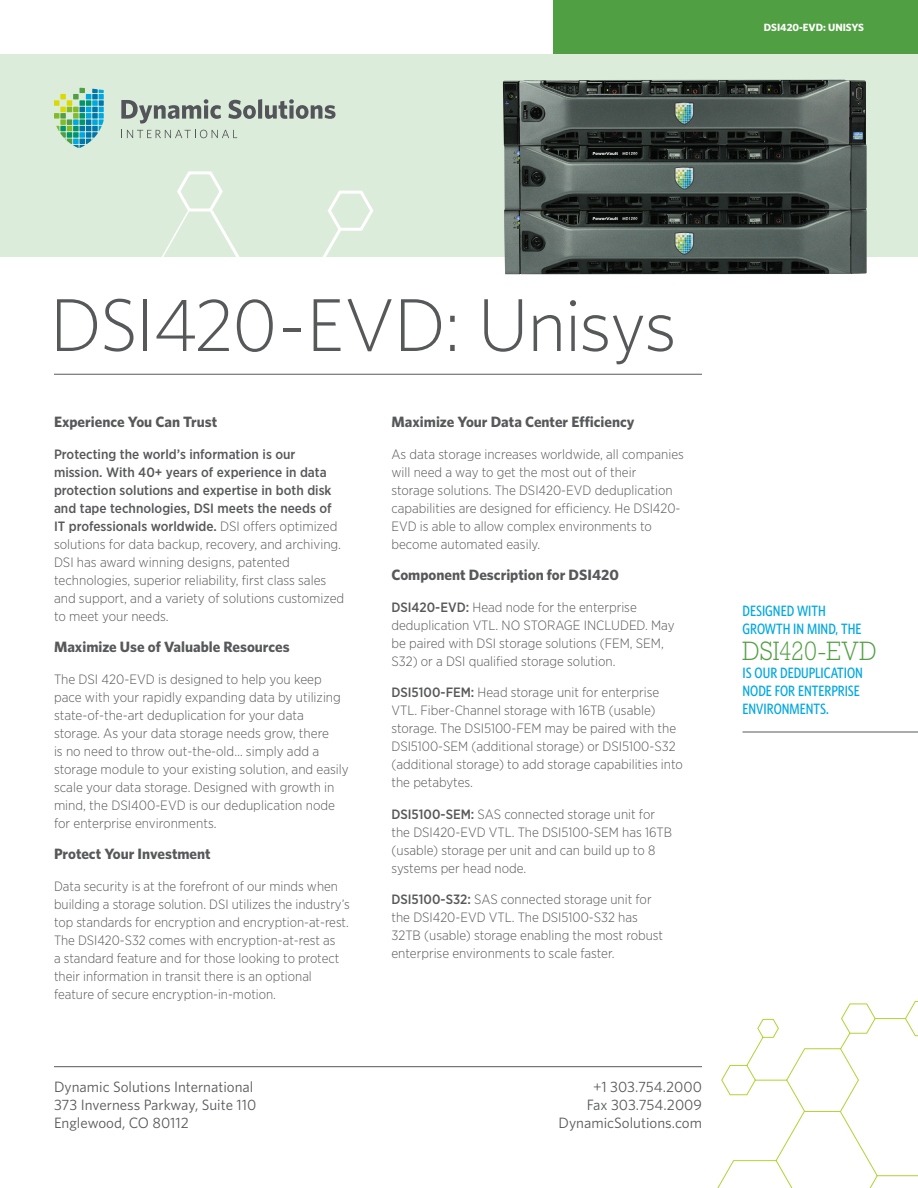
<style>
.page{position:relative;width:918px;height:1188px;background:#fff}
.page>*{position:absolute;margin:0;border:0;box-sizing:border-box;transform-origin:0 0}
.t1{font:300 75px "Whitney";letter-spacing:-.025em;color:#57585a}
.t2{font:300 27px "Rockwell";letter-spacing:.005em;color:#519f43;scale:.9 1}
.t3{font:700 15px "Whitney";color:#57585a}
.t4{font:15px "Whitney";color:#57585a}
.t5{font:500 15px/18px "Whitney Condensed";color:#00a8e2}
.t6{font:300 13.5px/18px "Gotham Narrow";color:#57585a}
.t7{font:700 10.5px "Whitney";color:#fff}
.s1{font-weight:500}
</style>
<div class="page">
<div style="left:0;top:54px;width:918px;height:202px;background:#dcecda"></div>
<svg style="left:129px;top:171px;width:281px;height:203px"></svg>
<svg style="left:121px;top:99px;width:100px;height:25px"></svg>
<svg style="left:228px;top:99px;width:108px;height:20px"></svg>
<svg style="left:121px;top:130px;width:116px;height:8px"></svg>
<svg style="left:54px;top:88px;width:50px;height:60px"></svg>
<div style="left:554px;top:0;width:364px;height:54px;background:#519f43"></div>
<hr style="left:54px;top:1066px;width:648px;height:1px;background:#57585a">
<hr style="left:54px;top:374px;width:648px;height:1px;background:#57585a">
<svg style="left:717px;top:1001px;width:201px;height:187px"></svg>
<hr style="left:742px;top:732px;width:176px;height:1px;background:#57585a">
<img style="left:503px;top:80px;width:364px;height:194px">
<p class="t7" style="left:764px;top:21px;width:102px">DSI420-EVD: UNISYS</p>
<p class="t1" style="left:50px;top:275px;width:629px">DSI420-EVD: Unisys</p>
<p class="t3" style="left:54px;top:412px;width:165px">Experience You Can Trust</p>
<p class="t6" style="left:54px;top:445px;width:292px"><span class="s1">Protecting the world’s information is our mission. With 40+ years of experience in data protection solutions and expertise in both disk and tape technologies, DSI meets the needs of IT professionals worldwide.</span> DSI offers optimized solutions for data backup, recovery, and archiving.<br>DSI has award winning designs, patented technologies, superior reliability, first class sales and support, and a variety of solutions customized to meet your needs.</p>
<p class="t3" style="left:54px;top:637px;width:237px">Maximize Use of Valuable Resources</p>
<p class="t6" style="left:54px;top:670px;width:296px">The DSI 420-EVD is designed to help you keep pace with your rapidly expanding data by utilizing state-of-the-art deduplication for your data storage. As your data storage needs grow, there<br>is no need to throw out-the-old… simply add a storage module to your existing solution, and easily scale your data storage. Designed with growth in mind, the DSI400-EVD is our deduplication node for enterprise environments.</p>
<p class="t3" style="left:54px;top:844px;width:158px">Protect Your Investment</p>
<p class="t6" style="left:54px;top:877px;width:297px">Data security is at the forefront of our minds when building a storage solution. DSI utilizes the industry’s top standards for encryption and encryption-at-rest.<br>The DSI420-S32 comes with encryption-at-rest as<br>a standard feature and for those looking to protect their information in transit there is an optional feature of secure encryption-in-motion.</p>
<p class="t3" style="left:392px;top:412px;width:245px">Maximize Your Data Center Efficiency</p>
<p class="t6" style="left:392px;top:445px;width:294px">As data storage increases worldwide, all companies will need a way to get the most out of their<br>storage solutions. The DSI420-EVD deduplication capabilities are designed for efficiency. He DSI420- EVD is able to allow complex environments to become automated easily.</p>
<p class="t3" style="left:392px;top:565px;width:229px">Component Description for DSI420</p>
<p class="t6" style="left:392px;top:598px;width:285px"><span class="s1">DSI420-EVD:</span> Head node for the enterprise deduplication VTL. NO STORAGE INCLUDED. May be paired with DSI storage solutions (FEM, SEM, S32) or a DSI qualified storage solution.</p>
<p class="t6" style="left:392px;top:683px;width:293px"><span class="s1">DSI5100-FEM:</span> Head storage unit for enterprise VTL. Fiber-Channel storage with 16TB (usable) storage. The DSI5100-FEM may be paired with the DSI5100-SEM (additional storage) or DSI5100-S32 (additional storage) to add storage capabilities into the petabytes.</p>
<p class="t6" style="left:392px;top:805px;width:282px"><span class="s1">DSI5100-SEM:</span> SAS connected storage unit for the DSI420-EVD VTL. The DSI5100-SEM has 16TB (usable) storage per unit and can build up to 8 systems per head node.</p>
<p class="t6" style="left:392px;top:890px;width:273px"><span class="s1">DSI5100-S32:</span> SAS connected storage unit for the DSI420-EVD VTL. The DSI5100-S32 has 32TB (usable) storage enabling the most robust enterprise environments to scale faster.</p>
<p class="t4" style="left:54px;top:1077px;width:201px">Dynamic Solutions International</p>
<p class="t4" style="left:593px;top:1077px;width:110px">+1 303.754.2000</p>
<p class="t4" style="left:54px;top:1095px;width:204px">373 Inverness Parkway, Suite 110</p>
<p class="t4" style="left:587px;top:1095px;width:117px">Fax 303.754.2009</p>
<p class="t4" style="left:54px;top:1113px;width:136px">Englewood, CO 80112</p>
<p class="t4" style="left:559px;top:1113px;width:145px">DynamicSolutions.com</p>
<p class="t5" style="left:742px;top:601px;width:120px">DESIGNED WITH<br>GROWTH IN MIND, THE</p>
<p class="t2" style="left:742px;top:635px;width:150px">DSI420-EVD</p>
<p class="t5" style="left:742px;top:663px;width:122px">IS OUR DEDUPLICATION<br>NODE FOR ENTERPRISE<br>ENVIRONMENTS.</p>
</div>
